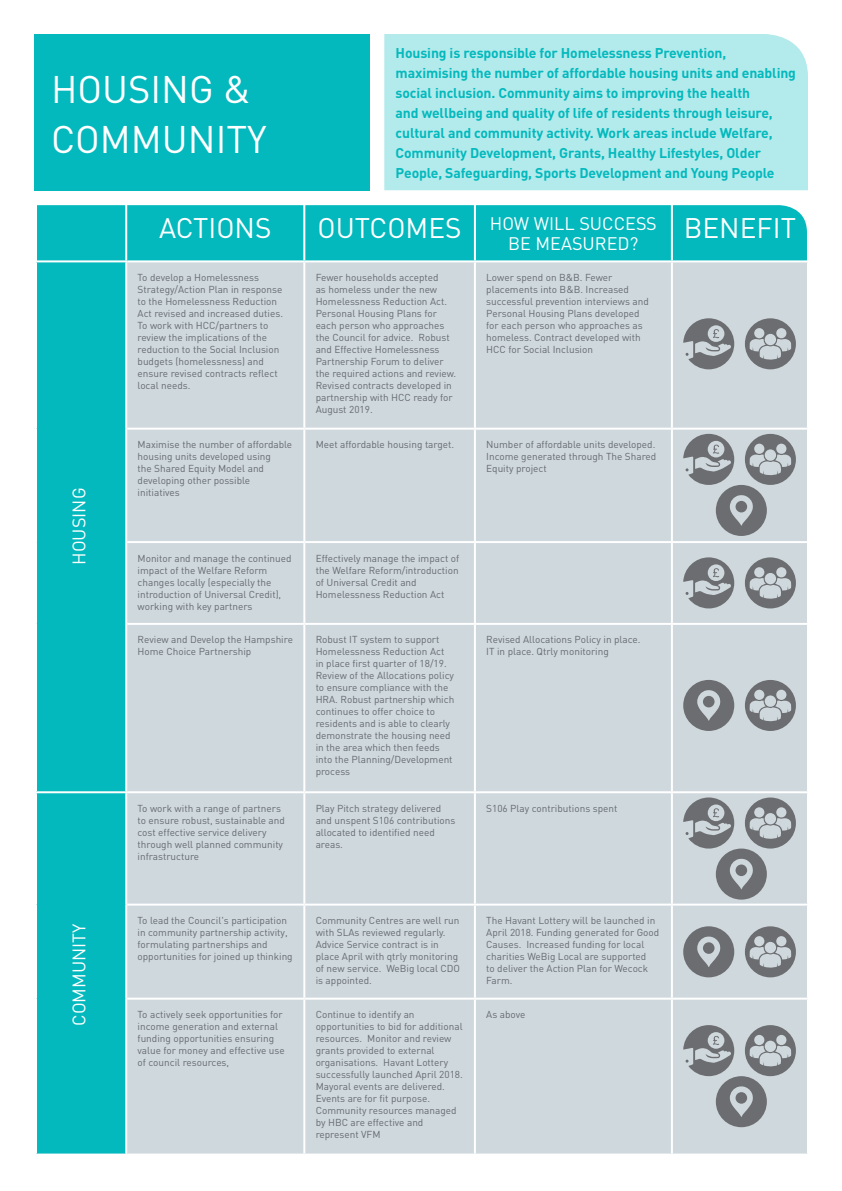
<style>
.page{position:relative;width:842px;height:1191px;background:#fff}
.page>*{position:absolute;margin:0;border:0;box-sizing:border-box;transform-origin:0 0}
.t1{font:38px/50px "DIN";color:#fff}
.t2{font:28px "DIN";color:#fff}
.t3{font:18px/19.9px "DIN";color:#fff}
.t4{font:700 14px/20px "DIN";letter-spacing:-.01em;color:#03b9bd}
.t5{font:10px/12px "DIN";color:#666b70}
.s1{font-size:28px}
</style>
<div class="page">
<div style="left:37px;top:205px;width:770px;height:55px;background:#03b9bd"></div>
<div style="left:37px;top:262px;width:88px;height:891px;background:#03b9bd"></div>
<div style="left:127px;top:262px;width:347px;height:891px;background:#cfd8dd"></div>
<div style="left:476px;top:262px;width:195px;height:891px;background:#cfd8dd"></div>
<div style="left:673px;top:262px;width:134px;height:891px;background:#cfd8dd"></div>
<hr style="left:475px;top:428px;width:197px;height:2px;background:#fff">
<hr style="left:672px;top:428px;width:137px;height:2px;background:#fff">
<hr style="left:475px;top:541px;width:197px;height:2px;background:#fff">
<hr style="left:672px;top:541px;width:137px;height:2px;background:#fff">
<hr style="left:475px;top:623px;width:197px;height:2px;background:#fff">
<hr style="left:672px;top:623px;width:137px;height:2px;background:#fff">
<hr style="left:475px;top:791px;width:197px;height:2px;background:#fff">
<hr style="left:672px;top:791px;width:137px;height:2px;background:#fff">
<hr style="left:475px;top:903px;width:197px;height:2px;background:#fff">
<hr style="left:672px;top:903px;width:137px;height:2px;background:#fff">
<hr style="left:475px;top:997px;width:197px;height:2px;background:#fff">
<hr style="left:672px;top:997px;width:137px;height:2px;background:#fff">
<hr style="left:35px;top:791px;width:92px;height:2px;background:#fff">
<hr style="left:125px;top:204px;width:2px;height:56px;background:#fff">
<hr style="left:303px;top:204px;width:2px;height:56px;background:#fff">
<hr style="left:474px;top:204px;width:2px;height:56px;background:#fff">
<hr style="left:671px;top:204px;width:2px;height:56px;background:#fff">
<hr style="left:303px;top:262px;width:2px;height:166px;background:#fff">
<hr style="left:303px;top:430px;width:2px;height:111px;background:#fff">
<hr style="left:303px;top:543px;width:2px;height:80px;background:#fff">
<hr style="left:303px;top:625px;width:2px;height:166px;background:#fff">
<hr style="left:303px;top:793px;width:2px;height:110px;background:#fff">
<hr style="left:303px;top:905px;width:2px;height:92px;background:#fff">
<hr style="left:303px;top:999px;width:2px;height:154px;background:#fff">
<hr style="left:127px;top:428px;width:177px;height:2px;background:#fff">
<hr style="left:304px;top:428px;width:171px;height:2px;background:#fff">
<hr style="left:127px;top:541px;width:177px;height:2px;background:#fff">
<hr style="left:304px;top:541px;width:171px;height:2px;background:#fff">
<hr style="left:127px;top:623px;width:177px;height:2px;background:#fff">
<hr style="left:304px;top:623px;width:171px;height:2px;background:#fff">
<hr style="left:127px;top:791px;width:177px;height:2px;background:#fff">
<hr style="left:304px;top:791px;width:171px;height:2px;background:#fff">
<hr style="left:127px;top:903px;width:177px;height:2px;background:#fff">
<hr style="left:304px;top:903px;width:171px;height:2px;background:#fff">
<hr style="left:127px;top:997px;width:177px;height:2px;background:#fff">
<hr style="left:304px;top:997px;width:171px;height:2px;background:#fff">
<svg style="left:683px;top:318px;width:51px;height:51px;background:#999ea2"></svg>
<svg style="left:745px;top:680px;width:51px;height:51px;background:#9fa4a8"></svg>
<svg style="left:745px;top:318px;width:51px;height:51px;background:#9fa4a8"></svg>
<svg style="left:683px;top:434px;width:113px;height:102px;background:#aab0b4"></svg>
<div style="left:735px;top:501px;width:12px;height:11px;background:#6c6d70;border-radius:50%"></div>
<svg style="left:683px;top:557px;width:51px;height:51px;background:#999ea2"></svg>
<svg style="left:745px;top:557px;width:51px;height:51px;background:#9fa4a8"></svg>
<svg style="left:683px;top:680px;width:51px;height:51px;background:#909498"></svg>
<div style="left:703px;top:696px;width:11px;height:11px;background:#6c6d70;border-radius:50%"></div>
<svg style="left:683px;top:797px;width:113px;height:102px;background:#aab0b4"></svg>
<div style="left:735px;top:864px;width:12px;height:12px;background:#6c6d70;border-radius:50%"></div>
<svg style="left:683px;top:1025px;width:113px;height:102px;background:#aab0b4"></svg>
<div style="left:735px;top:1092px;width:12px;height:11px;background:#6c6d70;border-radius:50%"></div>
<div style="left:34px;top:34px;width:336px;height:156px;background:#03b9bd"></div>
<div style="left:384px;top:34px;width:424px;height:156px;background:#b3eaeb"></div>
<svg style="left:745px;top:926px;width:51px;height:51px;background:#9fa4a8"></svg>
<svg style="left:683px;top:926px;width:51px;height:51px;background:#909498"></svg>
<div style="left:703px;top:942px;width:11px;height:12px;background:#6c6d70;border-radius:50%"></div>
<h1 class="t1" style="left:51px;top:63px;width:217px">HOUSING &amp;<br>COMMUNITY</h1>
<p class="t4" style="left:396px;top:42px;width:402px">Housing is responsible for Homelessness Prevention, maximising the number of affordable housing units and enabling social inclusion. Community aims to improving the health<br>and wellbeing and quality of life of residents through leisure, cultural and community activity. Work areas include Welfare, Community Development, Grants, Healthy Lifestyles, Older People, Safeguarding, Sports Development and Young People</p>
<h3 class="t3" style="left:69px;top:565px;width:79px;rotate:-90deg">HOUSING</h3>
<h3 class="t3" style="left:69px;top:1025px;width:104px;rotate:-90deg">COMMUNITY</h3>
<h2 class="t2" style="left:159px;top:211px;width:114px">ACTIONS</h2>
<h3 class="t3" style="left:508px;top:213px;width:150px;text-indent:-191px"><span class="s1">OUTCOMES</span> HOW WILL SUCCESS<br>BE MEASURED?</h3>
<h2 class="t2" style="left:684px;top:211px;width:114px">BENEFIT</h2>
<p class="t5" style="left:138px;top:271px;width:147px">To develop a Homelessness<br>Strategy/Action Plan in response to the Homelessness Reduction<br>Act revised and increased duties.<br>To work with HCC/partners to review the implications of the reduction to the Social Inclusion budgets (homelessness) and ensure revised contracts reflect local needs.</p>
<p class="t5" style="left:316px;top:271px;width:142px">Fewer households accepted<br>as homeless under the new<br>Homelessness Reduction Act.<br>Personal Housing Plans for each person who approaches the Council for advice. Robust and Effective Homelessness<br>Partnership Forum to deliver the required actions and review.<br>Revised contracts developed in partnership with HCC ready for<br>August 2019.</p>
<p class="t5" style="left:486px;top:271px;width:164px">Lower spend on B&amp;B. Fewer placements into B&amp;B. Increased successful prevention interviews and<br>Personal Housing Plans developed for each person who approaches as homeless. Contract developed with<br>HCC for Social Inclusion</p>
<p class="t5" style="left:138px;top:438px;width:156px">Maximise the number of affordable housing units developed using<br>the Shared Equity Model and developing other possible initiatives</p>
<p class="t5" style="left:316px;top:438px;width:140px">Meet affordable housing target.</p>
<p class="t5" style="left:486px;top:438px;width:172px;text-align:justify">Number of affordable units developed.<br>Income generated through The Shared Equity project</p>
<p class="t5" style="left:138px;top:552px;width:156px">Monitor and manage the continued impact of the Welfare Reform changes locally (especially the introduction of Universal Credit), working with key partners</p>
<p class="t5" style="left:316px;top:552px;width:145px">Effectively manage the impact of the Welfare Reform/introduction of Universal Credit and<br>Homelessness Reduction Act</p>
<p class="t5" style="left:138px;top:633px;width:157px">Review and Develop the Hampshire<br>Home Choice Partnership</p>
<p class="t5" style="left:316px;top:633px;width:140px">Robust IT system to support<br>Homelessness Reduction Act in place first quarter of 18/19.<br>Review of the Allocations policy to ensure compliance with the<br>HRA. Robust partnership which continues to offer choice to residents and is able to clearly demonstrate the housing need in the area which then feeds into the Planning/Development process</p>
<p class="t5" style="left:486px;top:633px;width:156px">Revised Allocations Policy in place.<br>IT in place. Qtrly monitoring</p>
<p class="t5" style="left:138px;top:802px;width:149px">To work with a range of partners to ensure robust, sustainable and cost effective service delivery through well planned community infrastructure</p>
<p class="t5" style="left:316px;top:802px;width:141px">Play Pitch strategy delivered and unspent S106 contributions allocated to identified need areas.</p>
<p class="t5" style="left:486px;top:802px;width:133px">S106 Play contributions spent</p>
<p class="t5" style="left:138px;top:914px;width:157px">To lead the Council's participation in community partnership activity, formulating partnerships and opportunities for joined up thinking</p>
<p class="t5" style="left:316px;top:914px;width:146px">Community Centres are well run with SLAs reviewed regularly.<br>Advice Service contract is in place April with qtrly monitoring of new service. WeBig local CDO is appointed.</p>
<p class="t5" style="left:486px;top:914px;width:175px">The Havant Lottery will be launched in<br>April 2018. Funding generated for Good<br>Causes. Increased funding for local charities WeBig Local are supported<br>to deliver the Action Plan for Wecock<br>Farm.</p>
<p class="t5" style="left:138px;top:1008px;width:149px">To actively seek opportunities for income generation and external funding opportunities ensuring value for money and effective use of council resources,</p>
<p class="t5" style="left:316px;top:1008px;width:149px">Continue to identify an opportunities to bid for additional resources. Monitor and review grants provided to external organisations. Havant Lottery successfully launched April 2018.<br>Mayoral events are delivered.<br>Events are for fit purpose.<br>Community resources managed by HBC are effective and represent VFM</p>
<p class="t5" style="left:486px;top:1008px;width:41px">As above</p>
</div>
